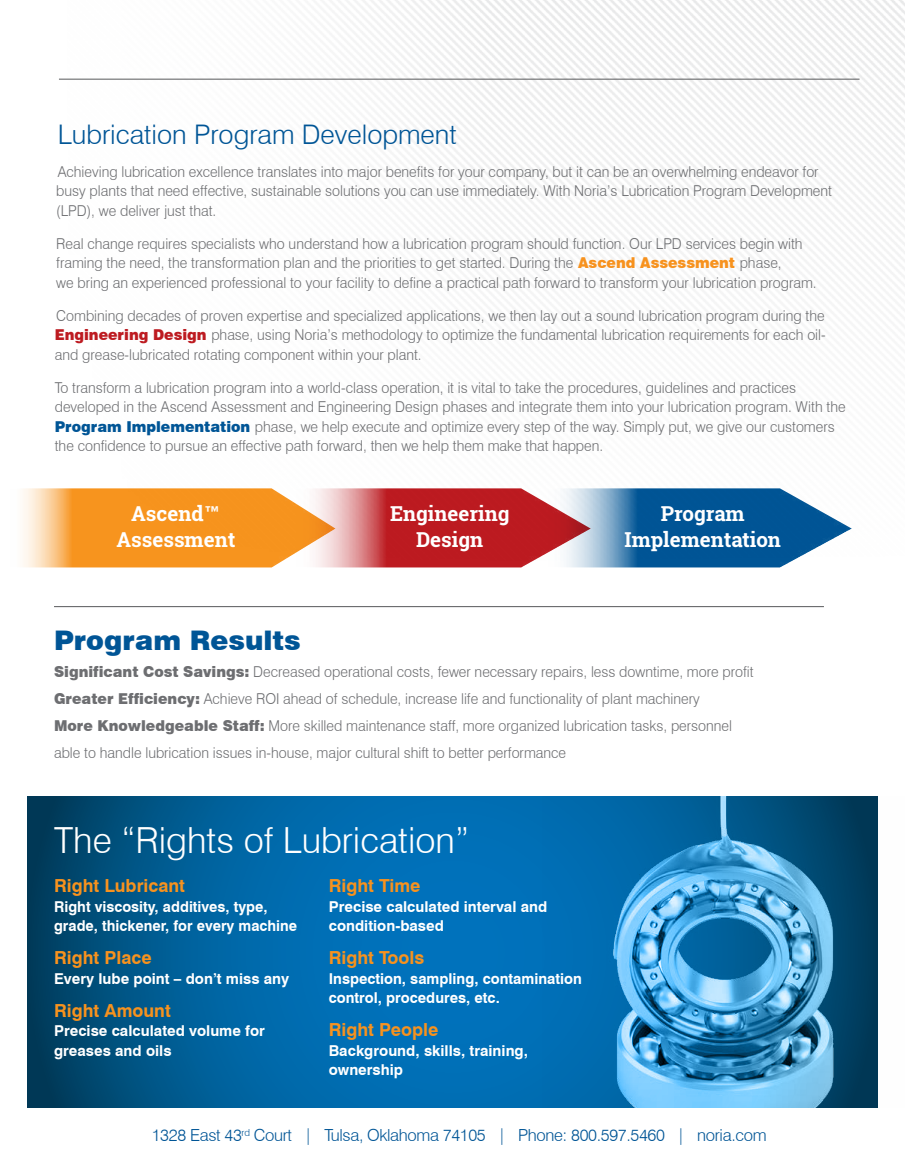
<style>
.page{position:relative;width:905px;height:1175px;background:#fff}
.page>*{position:absolute;margin:0;border:0;box-sizing:border-box;transform-origin:0 0}
.t1{font:300 36px "Swiss 721 BT";color:#fff}
.t2{font:300 27px "Swiss 721 BT";color:#005596}
.t3{font:900 27px "Swiss 721 BT";color:#005596}
.t4{font:700 20.55px/25.3px "Roboto Slab";color:#fff;text-align:center}
.t5{font:700 18px "Swiss 721 BT";color:#f7921e}
.t6{font:300 16.65px "Swiss 721 BT";letter-spacing:-.02em;color:#005596}
.t7{font:300 15px/19.5px "Swiss 721 BT";color:#6d6e71;scale:.95 1}
.t8{font:700 15px/19.5px "Swiss 721 BT";color:#fff}
.s1{font-weight:900;color:#f7921e}
.s2{font-weight:900;color:#bd1b21}
.s3{font-weight:900;color:#005596}
.s4{font-family:"Swiss 721 BT"}
.s5{font-weight:900}
</style>
<div class="page">
<img style="left:27px;top:0;width:877px;height:1108px">
<svg style="left:23px;top:488px;width:828px;height:79px;background:#ac7c6a"></svg>
<img style="left:878px;top:796px;width:26px;height:311px">
<svg style="left:27px;top:796px;width:851px;height:311px;background:#106da7"></svg>
<hr style="left:59px;top:79px;width:800px;height:1px;background:#58595b">
<hr style="left:54px;top:606px;width:770px;height:1px;background:#58595b">
<h2 class="t2" style="left:58px;top:118px;width:400px">Lubrication Program Development</h2>
<p class="t7" style="left:56px;top:161px;width:818px">Achieving lubrication excellence translates into major benefits for your company, but it can be an overwhelming endeavor for busy plants that need effective, sustainable solutions you can use immediately. With Noria’s Lubrication Program Development (LPD), we deliver just that.</p>
<p class="t7" style="left:56px;top:233px;width:802px">Real change requires specialists who understand how a lubrication program should function. Our LPD services begin with framing the need, the transformation plan and the priorities to get started. During the <span class="s1">Ascend Assessment</span> phase,<br>we bring an experienced professional to your facility to define a practical path forward to transform your lubrication program.</p>
<p class="t7" style="left:55px;top:305px;width:813px;text-align:justify">Combining decades of proven expertise and specialized applications, we then lay out a sound lubrication program during the <span class="s2">Engineering Design</span> phase, using Noria’s methodology to optimize the fundamental lubrication requirements for each oil&shy;and grease-lubricated rotating component within your plant.</p>
<p class="t7" style="left:55px;top:377px;width:834px">To transform a lubrication program into a world-class operation, it is vital to take the procedures, guidelines and practices developed in the Ascend Assessment and Engineering Design phases and integrate them into your lubrication program. With the <span class="s3">Program Implementation</span> phase, we help execute and optimize every step of the way. Simply put, we give our customers the confidence to pursue an effective path forward, then we help them make that happen.</p>
<h3 class="t4" style="left:116px;top:501px;width:120px">Ascend<span class="s4">™<br></span>Assessment</h3>
<h3 class="t4" style="left:390px;top:501px;width:121px">Engineering<br>Design</h3>
<h3 class="t4" style="left:624px;top:501px;width:158px">Program<br>Implementation</h3>
<h2 class="t3" style="left:54px;top:624px;width:248px">Program Results</h2>
<p class="t7" style="left:54px;top:658px;width:738px;line-height:27px"><span class="s5">Significant Cost Savings:</span> Decreased operational costs, fewer necessary repairs, less downtime, more profit <span class="s5">Greater Efficiency:</span> Achieve ROI ahead of schedule, increase life and functionality of plant machinery<br><span class="s5">More Knowledgeable Staff:</span> More skilled maintenance staff, more organized lubrication tasks, personnel able to handle lubrication issues in-house, major cultural shift to better performance</p>
<h1 class="t1" style="left:54px;top:818px;width:416px">The “Rights of Lubrication”</h1>
<p class="t5" style="left:54px;top:875px;width:132px">Right Lubricant</p>
<p class="t8" style="left:54px;top:896px;width:245px">Right viscosity, additives, type, grade, thickener, for every machine</p>
<p class="t5" style="left:54px;top:947px;width:99px">Right Place</p>
<p class="t8" style="left:54px;top:968px;width:237px">Every lube point – don’t miss any</p>
<p class="t5" style="left:54px;top:999px;width:118px">Right Amount</p>
<p class="t8" style="left:54px;top:1021px;width:212px">Precise calculated volume for greases and oils</p>
<p class="t5" style="left:329px;top:875px;width:93px">Right Time</p>
<p class="t8" style="left:329px;top:896px;width:220px">Precise calculated interval and condition-based</p>
<p class="t5" style="left:329px;top:947px;width:97px">Right Tools</p>
<p class="t8" style="left:329px;top:968px;width:254px">Inspection, sampling, contamination control, procedures, etc.</p>
<p class="t5" style="left:329px;top:1019px;width:111px">Right People</p>
<p class="t8" style="left:329px;top:1040px;width:201px">Background, skills, training, ownership</p>
<p class="t6" style="left:152px;top:1125px;width:616px">1328 East 43<sup>rd</sup> Court | Tulsa, Oklahoma 74105 | Phone: 800.597.5460 | noria.com</p>
</div>
